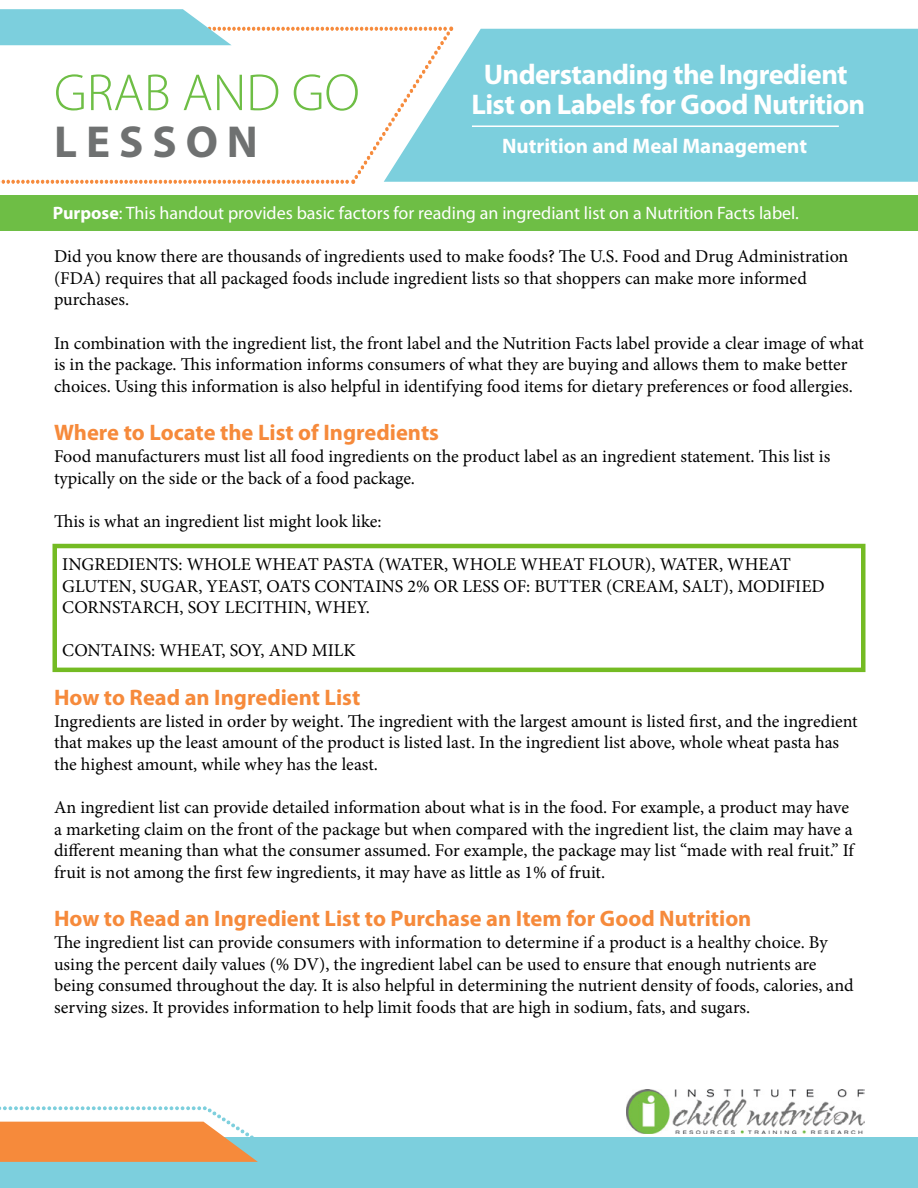
<style>
.page{position:relative;width:918px;height:1188px;background:#fff}
.page>*{position:absolute;margin:0;border:0;box-sizing:border-box;transform-origin:0 0}
.t1{font:300 52.5px "Myriad Pro";color:#6ebe45}
.t2{font:700 45px "Myriad Pro";letter-spacing:.2em;color:#6f7171}
.t3{font:700 28.5px/30px "Myriad Pro";letter-spacing:-.02em;color:#fff;text-align:center}
.t4{font:700 22.5px "Myriad Pro";color:#f68a3b}
.t5{font:700 21px "Myriad Pro";color:#fff}
.t6{font:18px/21.6px "Minion Pro";color:#000}
.t7{font:18px "Myriad Pro";color:#fff}
.s1{font-weight:700}
</style>
<div class="page">
<div style="left:0;top:1137px;width:918px;height:51px;background:#7ccfdd"></div>
<div style="left:0;top:196px;width:918px;height:35px;background:#6ebe45"></div>
<img style="left:626px;top:1089px;width:239px;height:45px">
<div style="left:454px;top:29px;width:464px;height:153px;background:#7ccfdd"></div>
<svg style="left:0;top:9px;width:454px;height:175px"></svg>
<svg style="left:0;top:1106px;width:258px;height:56px"></svg>
<hr style="left:472px;top:125px;width:367px;height:2px;background:#fff">
<div style="left:52px;top:544px;width:814px;height:128px;border:4px solid #74bb23"></div>
<h1 class="t1" style="left:54px;top:61px;width:307px">GRAB AND GO</h1>
<h2 class="t2" style="left:54px;top:116px;width:205px">LESSON</h2>
<h3 class="t3" style="left:471px;top:60px;width:395px">Understanding the Ingredient<br>List on Labels for Good Nutrition</h3>
<p class="t5" style="left:502px;top:134px;width:307px">Nutrition and Meal Management</p>
<p class="t7" style="left:53px;top:202px;width:748px"><span class="s1">Purpose</span>: This handout provides basic factors for reading an ingrediant list on a Nutrition Facts label.</p>
<p class="t6" style="left:54px;top:246px;width:796px">Did you know there are thousands of ingredients used to make foods? The U.S. Food and Drug Administration (FDA) requires that all packaged foods include ingredient lists so that shoppers can make more informed purchases.</p>
<p class="t6" style="left:54px;top:332px;width:812px">In combination with the ingredient list, the front label and the Nutrition Facts label provide a clear image of what is in the package. This information informs consumers of what they are buying and allows them to make better choices. Using this information is also helpful in identifying food items for dietary preferences or food allergies.</p>
<p class="t4" style="left:54px;top:420px;width:386px">Where to Locate the List of Ingredients</p>
<p class="t6" style="left:54px;top:446px;width:778px">Food manufacturers must list all food ingredients on the product label as an ingredient statement. This list is typically on the side or the back of a food package.</p>
<p class="t6" style="left:54px;top:510px;width:329px">This is what an ingredient list might look like:</p>
<p class="t6" style="left:62px;top:554px;width:764px">INGREDIENTS: WHOLE WHEAT PASTA (WATER, WHOLE WHEAT FLOUR), WATER, WHEAT<br>GLUTEN, SUGAR, YEAST, OATS CONTAINS 2% OR LESS OF: BUTTER (CREAM, SALT), MODIFIED<br>CORNSTARCH, SOY LECITHIN, WHEY.</p>
<p class="t6" style="left:62px;top:640px;width:295px">CONTAINS: WHEAT, SOY, AND MILK</p>
<p class="t4" style="left:54px;top:685px;width:308px">How to Read an Ingredient List</p>
<p class="t6" style="left:54px;top:710px;width:805px">Ingredients are listed in order by weight. The ingredient with the largest amount is listed first, and the ingredient that makes up the least amount of the product is listed last. In the ingredient list above, whole wheat pasta has the highest amount, while whey has the least.</p>
<p class="t6" style="left:54px;top:797px;width:801px">An ingredient list can provide detailed information about what is in the food. For example, a product may have a marketing claim on the front of the package but when compared with the ingredient list, the claim may have a different meaning than what the consumer assumed. For example, the package may list “made with real fruit.” If fruit is not among the first few ingredients, it may have as little as 1% of fruit.</p>
<p class="t4" style="left:54px;top:906px;width:699px">How to Read an Ingredient List to Purchase an Item for Good Nutrition</p>
<p class="t6" style="left:54px;top:932px;width:801px">The ingredient list can provide consumers with information to determine if a product is a healthy choice. By using the percent daily values (% DV), the ingredient label can be used to ensure that enough nutrients are being consumed throughout the day. It is also helpful in determining the nutrient density of foods, calories, and serving sizes. It provides information to help limit foods that are high in sodium, fats, and sugars.</p>
</div>
